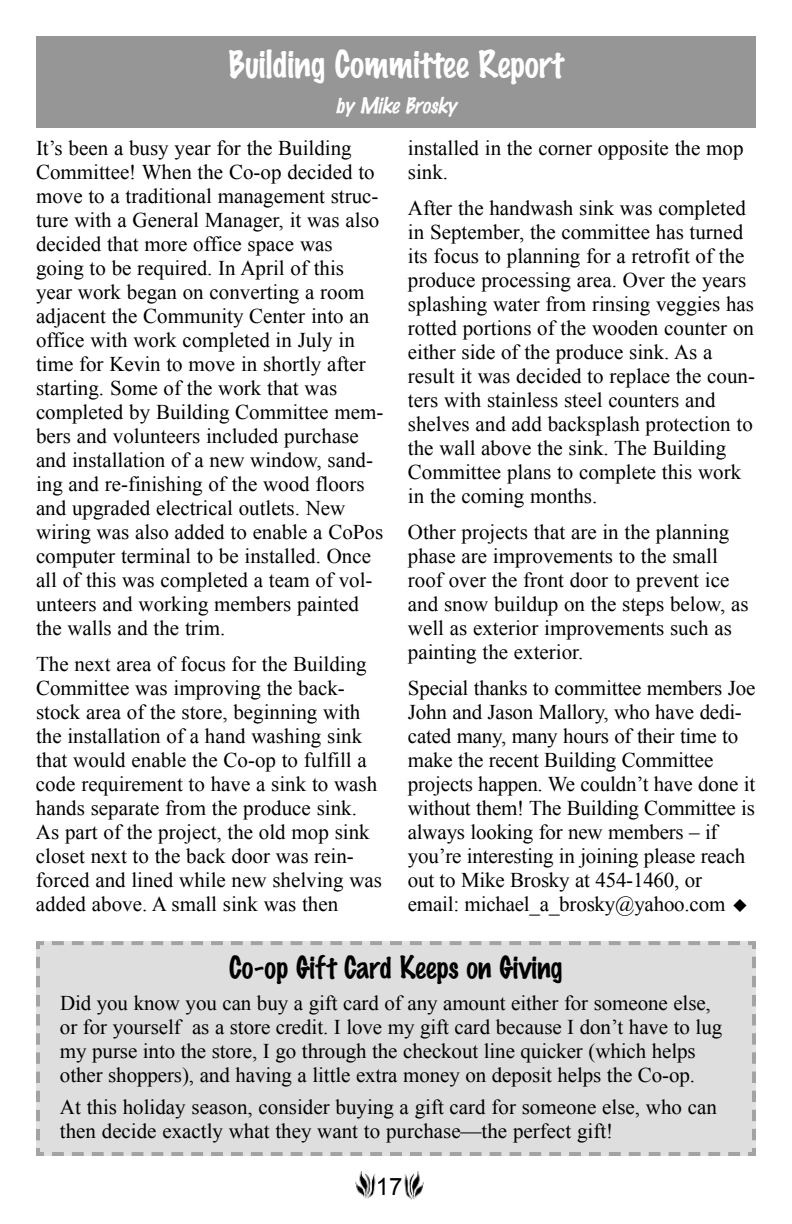
<style>
.page{position:relative;width:792px;height:1224px;background:#fff}
.page>*{position:absolute;margin:0;border:0;box-sizing:border-box;transform-origin:0 0}
.t1{font:100 34px "Marker Felt";color:#fff}
.t2{font:100 28px "Marker Felt";color:#000}
.t3{font:24px "Arial";color:#000}
.t4{font:21px/24px "Times New Roman";color:#000}
.t5{font:italic 100 20px "Marker Felt";color:#fff}
</style>
<div class="page">
<img style="left:404px;top:1171px;width:20px;height:29px">
<img style="left:355px;top:1171px;width:21px;height:28px">
<div style="left:36px;top:36px;width:720px;height:92px;background:#969696"></div>
<div style="left:36px;top:941px;width:720px;height:215px;background:#dedede"></div>
<h1 class="t1" style="left:228px;top:47px;width:337px">Building Committee Report</h1>
<p class="t5" style="left:336px;top:95px;width:122px">by Mike Brosky</p>
<p class="t4" style="left:36px;top:136px;width:349px">It’s been a busy year for the Building Committee! When the Co-op decided to move to a traditional management struc&shy;ture with a General Manager, it was also decided that more office space was going to be required. In April of this year work began on converting a room adjacent the Community Center into an office with work completed in July in time for Kevin to move in shortly after starting. Some of the work that was completed by Building Committee mem&shy;bers and volunteers included purchase and installation of a new window, sand&shy;ing and re-finishing of the wood floors and upgraded electrical outlets. New wiring was also added to enable a CoPos computer terminal to be installed. Once all of this was completed a team of vol&shy;unteers and working members painted the walls and the trim.</p>
<p class="t4" style="left:36px;top:652px;width:348px">The next area of focus for the Building Committee was improving the back&shy;stock area of the store, beginning with the installation of a hand washing sink that would enable the Co-op to fulfill a code requirement to have a sink to wash hands separate from the produce sink.<br>As part of the project, the old mop sink closet next to the back door was rein&shy;forced and lined while new shelving was added above. A small sink was then</p>
<p class="t4" style="left:408px;top:136px;width:337px">installed in the corner opposite the mop sink.</p>
<p class="t4" style="left:408px;top:196px;width:349px">After the handwash sink was completed in September, the committee has turned its focus to planning for a retrofit of the produce processing area. Over the years splashing water from rinsing veggies has rotted portions of the wooden counter on either side of the produce sink. As a result it was decided to replace the coun&shy;ters with stainless steel counters and shelves and add backsplash protection to the wall above the sink. The Building Committee plans to complete this work in the coming months.</p>
<p class="t4" style="left:408px;top:520px;width:342px">Other projects that are in the planning phase are improvements to the small roof over the front door to prevent ice and snow buildup on the steps below, as well as exterior improvements such as painting the exterior.</p>
<p class="t4" style="left:408px;top:676px;width:349px">Special thanks to committee members Joe John and Jason Mallory, who have dedi&shy;cated many, many hours of their time to make the recent Building Committee projects happen. We couldn’t have done it without them! The Building Committee is always looking for new members – if you’re interesting in joining please reach out to Mike Brosky at 454-1460, or email: michael_a_brosky@yahoo.com</p>
<h2 class="t2" style="left:229px;top:954px;width:335px">Co-op Gift Card Keeps on Giving</h2>
<p class="t4" style="left:60px;top:991px;width:664px">Did you know you can buy a gift card of any amount either for someone else, or for yourself as a store credit. I love my gift card because I don’t have to lug my purse into the store, I go through the checkout line quicker (which helps other shoppers), and having a little extra money on deposit helps the Co-op.</p>
<p class="t4" style="left:60px;top:1095px;width:659px">At this holiday season, consider buying a gift card for someone else, who can then decide exactly what they want to purchase—the perfect gift!</p>
<p class="t3" style="left:376px;top:1174px;width:28px">17</p>
</div>
